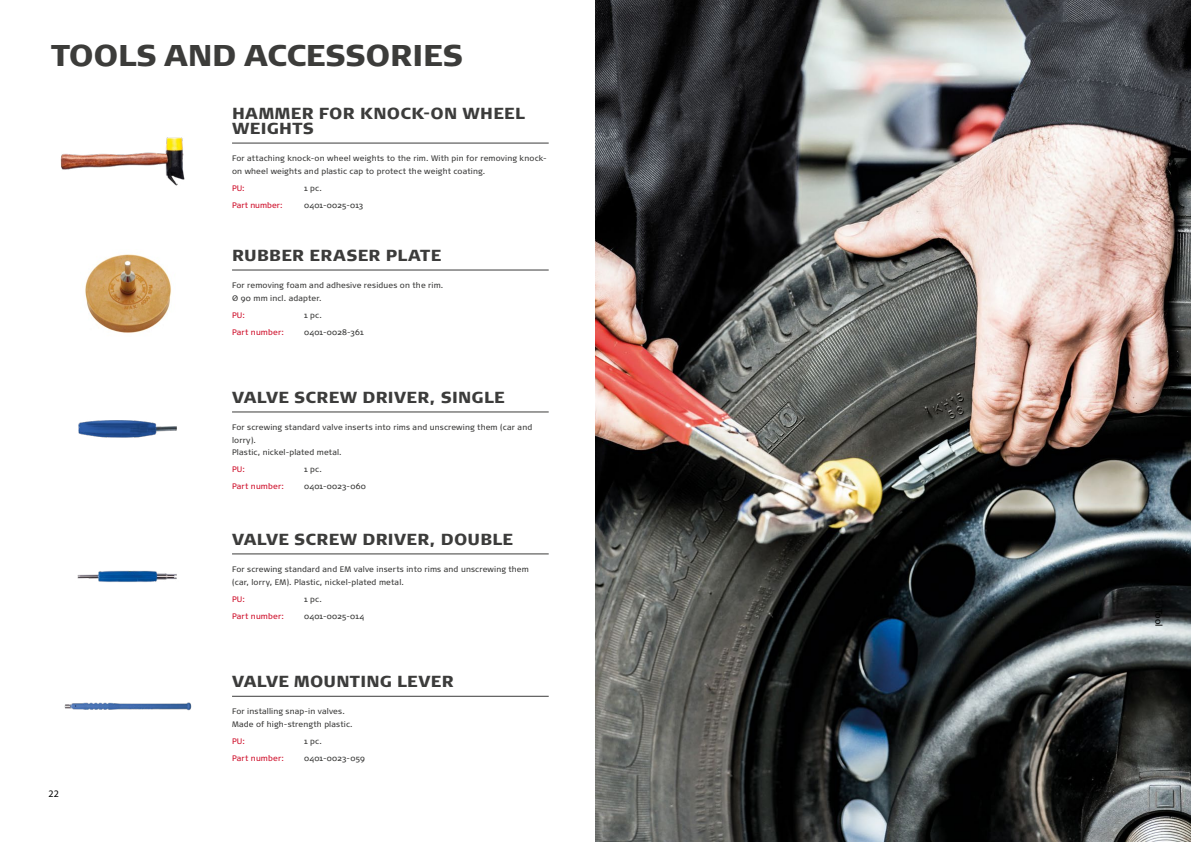
<style>
.page{position:relative;width:1191px;height:842px;background:#fff}
.page>*{position:absolute;margin:0;border:0;box-sizing:border-box;transform-origin:0 0}
.t1{font:900 30px "Signa Pro";letter-spacing:-.01em;color:#3c3c3a}
.t2{font:900 16px/15px "Signa Pro";letter-spacing:.02em;color:#3c3c3b}
.t3{font:10px "Myriad Pro";color:#000}
.t4{font:8px/12.8px "Signa Pro";letter-spacing:.015em;color:#3c3c3b}
.t5{font:8px "Signa Pro";letter-spacing:.02em;color:#cf122d}
</style>
<div class="page">
<img style="left:60px;top:137px;width:125px;height:49px">
<img style="left:77px;top:570px;width:100px;height:12px">
<img style="left:64px;top:702px;width:128px;height:9px">
<img style="left:595px;top:0;width:596px;height:842px">
<img style="left:78px;top:420px;width:99px;height:18px">
<img style="left:85px;top:254px;width:86px;height:79px">
<hr style="left:232px;top:143px;width:317px;height:1px;background:#3c3c3b">
<hr style="left:232px;top:269px;width:317px;height:1px;background:#3c3c3b">
<hr style="left:232px;top:411px;width:317px;height:1px;background:#3c3c3b">
<hr style="left:232px;top:553px;width:317px;height:1px;background:#3c3c3b">
<hr style="left:232px;top:696px;width:317px;height:1px;background:#3c3c3b">
<h1 class="t1" style="left:51px;top:34px;width:413px">TOOLS AND ACCESSORIES</h1>
<h2 class="t2" style="left:232px;top:105px;width:294px">HAMMER FOR KNOCK-ON WHEEL<br>WEIGHTS</h2>
<p class="t4" style="left:232px;top:151px;width:316px">For attaching knock-on wheel weights to the rim. With pin for removing knock&shy;on wheel weights and plastic cap to protect the weight coating.</p>
<p class="t5" style="left:232px;top:182px;width:14px">PU:</p>
<p class="t4" style="left:304px;top:181px;width:18px">1 pc.</p>
<p class="t5" style="left:232px;top:199px;width:52px">Part number:</p>
<p class="t4" style="left:304px;top:198px;width:61px">0401-0025-013</p>
<h2 class="t2" style="left:232px;top:247px;width:211px">RUBBER ERASER PLATE</h2>
<p class="t4" style="left:232px;top:278px;width:211px">For removing foam and adhesive residues on the rim.<br>Ø 90 mm incl. adapter.</p>
<p class="t5" style="left:232px;top:309px;width:14px">PU:</p>
<p class="t4" style="left:304px;top:308px;width:18px">1 pc.</p>
<p class="t5" style="left:232px;top:326px;width:53px">Part number:</p>
<p class="t4" style="left:304px;top:325px;width:61px">0401-0028-361</p>
<h2 class="t2" style="left:232px;top:389px;width:274px">VALVE SCREW DRIVER, SINGLE</h2>
<p class="t4" style="left:232px;top:420px;width:302px">For screwing standard valve inserts into rims and unscrewing them (car and lorry).<br>Plastic, nickel-plated metal.</p>
<p class="t5" style="left:232px;top:464px;width:14px">PU:</p>
<p class="t4" style="left:304px;top:463px;width:18px">1 pc.</p>
<p class="t5" style="left:232px;top:481px;width:53px">Part number:</p>
<p class="t4" style="left:304px;top:480px;width:63px">0401-0023-060</p>
<h2 class="t2" style="left:232px;top:531px;width:282px">VALVE SCREW DRIVER, DOUBLE</h2>
<p class="t4" style="left:232px;top:562px;width:298px">For screwing standard and EM valve inserts into rims and unscrewing them (car, lorry, EM). Plastic, nickel-plated metal.</p>
<p class="t5" style="left:232px;top:593px;width:14px">PU:</p>
<p class="t4" style="left:304px;top:592px;width:18px">1 pc.</p>
<p class="t5" style="left:232px;top:610px;width:53px">Part number:</p>
<p class="t4" style="left:304px;top:609px;width:62px">0401-0025-014</p>
<p class="t3" style="left:49px;top:787px;width:12px">22</p>
<h2 class="t2" style="left:232px;top:673px;width:223px">VALVE MOUNTING LEVER</h2>
<p class="t4" style="left:232px;top:705px;width:121px">For installing snap-in valves.<br>Made of high-strength plastic.</p>
<p class="t5" style="left:232px;top:736px;width:14px">PU:</p>
<p class="t4" style="left:304px;top:734px;width:18px">1 pc.</p>
<p class="t5" style="left:232px;top:753px;width:53px">Part number:</p>
<p class="t4" style="left:304px;top:751px;width:62px">0401-0023-059</p>
<p class="t3" style="left:1165px;top:609px;width:19px;rotate:90deg">Tool</p>
</div>
